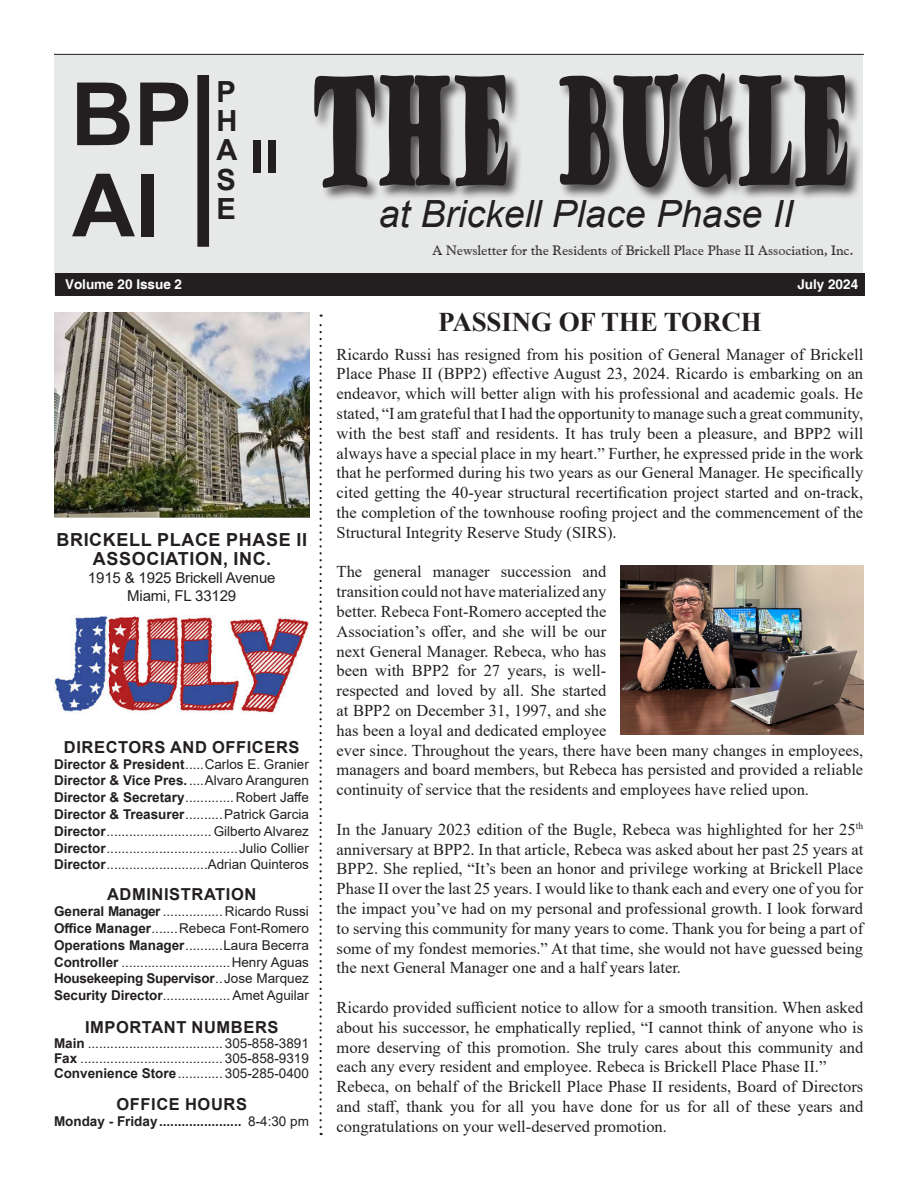
<style>
.page{position:relative;width:918px;height:1188px;background:#fff}
.page>*{position:absolute;margin:0;border:0;box-sizing:border-box;transform-origin:0 0}
.t1{font:147px "Goudy Stout";letter-spacing:-.09em;color:#231f20;scale:.36 1}
.t2{font:700 87.45px "Arial";color:#231f20}
.t3{font:700 45px "Arial";color:#231f20;scale:1.18 1}
.t4{font:italic 37.5px "Arial";color:#231f20}
.t5{font:700 29.1px/29.1px "Arial";color:#231f20;text-align:justify}
.Body_Text{font:700 27px "Times New Roman";letter-spacing:-.005em;color:#231f20}
.t6{font:700 18px "Arial";letter-spacing:.035em;color:#231f20}
.t7{font:16.5px/19.8px "Times New Roman";color:#231f20;text-align:justify}
.t8{font:700 16.5px "Arial";letter-spacing:.035em;color:#231f20}
.t9{font:15px "Arial";letter-spacing:-.01em;color:#231f20}
.t10{font:13.5px "Arial";color:#231f20}
.t11{font:13.5px "Goudy Handtooled BT";color:#231f20}
.t12{font:700 13.5px "Arial";color:#231f20}
.t13{font:700 13.5px "Arial";letter-spacing:-.02em;color:#231f20}
.t14{font:700 13.5px "Helvetica";color:#fff}
.s1{font-weight:700}
.s2{font-weight:400}
</style>
<div class="page">
<div style="left:55px;top:55px;width:808px;height:239px;background:#e7e8e8"></div>
<hr style="left:54px;top:54px;width:810px;height:1px;background:#231f20">
<div style="left:312px;top:72px;width:551px;height:131px;background:#231f20;opacity:.75"></div>
<svg style="left:320px;top:314px;width:2px;height:813px"></svg>
<div style="left:197px;top:75px;width:12px;height:172px;background:#231f20"></div>
<div style="left:55px;top:273px;width:810px;height:23px;background:#231f20"></div>
<img style="left:54px;top:312px;width:256px;height:205px">
<img style="left:54px;top:616px;width:255px;height:98px">
<img style="left:620px;top:566px;width:243px;height:169px">
<p class="t2" style="left:71px;top:53px;width:123px">BP</p>
<p class="t2" style="left:72px;top:144px;width:89px">AI</p>
<p class="t5" style="left:217px;top:78px;width:23px">P H A S E</p>
<p class="t3" style="left:249px;top:125px;width:27px">II</p>
<p class="t1" style="left:309px;top:35px;width:1515px">THE BUGLE</p>
<p class="t4" style="left:379px;top:189px;width:416px">at Brickell Place Phase II</p>
<p class="t11" style="left:432px;top:242px;width:423px">A Newsletter for the Residents of Brickell Place Phase II Association, Inc.</p>
<p class="t14" style="left:65px;top:276px;width:119px">Volume 20 Issue 2</p>
<p class="t14" style="left:797px;top:276px;width:62px">July 2024</p>
<p class="Body_Text" style="left:438px;top:302px;width:325px">PASSING OF THE TORCH</p>
<p class="t7" style="left:337px;top:344px;width:528px">Ricardo Russi has resigned from his position of General Manager of Brickell Place Phase II (BPP2) effective August 23, 2024. Ricardo is embarking on an endeavor, which will better align with his professional and academic goals. He stated, “I am grateful that I had the opportunity to manage such a great community, with the best staff and residents. It has truly been a pleasure, and BPP2 will always have a special place in my heart.” Further, he expressed pride in the work that he performed during his two years as our General Manager. He specifically cited getting the 40-year structural recertification project started and on-track, the completion of the townhouse roofing project and the commencement of the Structural Integrity Reserve Study (SIRS).</p>
<p class="t7" style="left:337px;top:561px;width:528px;text-align:left">The general manager succession and<br>transition could not have materialized any<br>better. Rebeca Font-Romero accepted the<br>Association’s offer, and she will be our<br>next General Manager. Rebeca, who has<br>been with BPP2 for 27 years, is well-<br>respected and loved by all. She started<br>at BPP2 on December 31, 1997, and she<br>has been a loyal and dedicated employee<br>ever since. Throughout the years, there have been many changes in employees, managers and board members, but Rebeca has persisted and provided a reliable continuity of service that the residents and employees have relied upon.</p>
<p class="t7" style="left:337px;top:819px;width:528px">In the January 2023 edition of the Bugle, Rebeca was highlighted for her 25<sup>th </sup>anniversary at BPP2. In that article, Rebeca was asked about her past 25 years at BPP2. She replied, “It’s been an honor and privilege working at Brickell Place Phase II over the last 25 years. I would like to thank each and every one of you for the impact you’ve had on my personal and professional growth. I look forward to serving this community for many years to come. Thank you for being a part of some of my fondest memories.” At that time, she would not have guessed being the next General Manager one and a half years later.</p>
<p class="t7" style="left:337px;top:997px;width:528px">Ricardo provided sufficient notice to allow for a smooth transition. When asked about his successor, he emphatically replied, “I cannot think of anyone who is more deserving of this promotion. She truly cares about this community and each any every resident and employee. Rebeca is Brickell Place Phase II.”</p>
<p class="t7" style="left:337px;top:1076px;width:528px">Rebeca, on behalf of the Brickell Place Phase II residents, Board of Directors and staff, thank you for all you have done for us for all of these years and congratulations on your well-deserved promotion.</p>
<p class="t6" style="left:56px;top:527px;width:252px">BRICKELL PLACE PHASE II</p>
<p class="t6" style="left:93px;top:546px;width:180px">ASSOCIATION, INC.</p>
<p class="t9" style="left:88px;top:568px;width:189px">1915 &amp; 1925 Brickell Avenue</p>
<p class="t9" style="left:127px;top:586px;width:111px">Miami, FL 33129</p>
<p class="t8" style="left:64px;top:735px;width:237px">DIRECTORS AND OFFICERS</p>
<p class="t10" style="left:54px;top:755px;width:256px"><span class="s1">Director &amp; President</span>.....Carlos E. Granier</p>
<p class="t10" style="left:54px;top:771px;width:256px"><span class="s1">Director &amp; Vice Pres.</span>....Alvaro Aranguren</p>
<p class="t10" style="left:54px;top:788px;width:256px"><span class="s1">Director &amp; Secretary</span>.............Robert Jaffe</p>
<p class="t10" style="left:54px;top:805px;width:256px"><span class="s1">Director &amp; Treasurer</span>..........Patrick Garcia</p>
<p class="t10" style="left:54px;top:822px;width:256px"><span class="s1">Director</span>............................ Gilberto Alvarez</p>
<p class="t10" style="left:54px;top:839px;width:256px"><span class="s1">Director</span>...................................Julio Collier</p>
<p class="t10" style="left:54px;top:854px;width:256px"><span class="s1">Director</span>...........................Adrian Quinteros</p>
<p class="t8" style="left:107px;top:883px;width:151px">ADMINISTRATION</p>
<p class="t10" style="left:54px;top:902px;width:256px"><span class="s1">General Manager</span> ................ Ricardo Russi</p>
<p class="t10" style="left:54px;top:919px;width:256px"><span class="s1">Office Manager</span>.......Rebeca Font-Romero</p>
<p class="t10" style="left:54px;top:936px;width:256px"><span class="s1">Operations Manager</span>..........Laura Becerra</p>
<p class="t10" style="left:54px;top:953px;width:256px"><span class="s1">Controller</span> .............................Henry Aguas</p>
<p class="t13" style="left:54px;top:969px;width:256px">Housekeeping Supervisor<span class="s2">..Jose Marquez</span></p>
<p class="t10" style="left:54px;top:986px;width:256px"><span class="s1">Security Director</span>.................. Amet Aguilar</p>
<p class="t8" style="left:85px;top:1016px;width:195px">IMPORTANT NUMBERS</p>
<p class="t10" style="left:54px;top:1034px;width:256px"><span class="s1">Main</span> .................................... 305-858-3891</p>
<p class="t10" style="left:54px;top:1049px;width:256px"><span class="s1">Fax</span> ...................................... 305-858-9319</p>
<p class="t10" style="left:54px;top:1064px;width:256px"><span class="s1">Convenience Store</span>............ 305-285-0400</p>
<p class="t8" style="left:117px;top:1092px;width:132px">OFFICE HOURS</p>
<p class="t12" style="left:54px;top:1112px;width:256px">Monday - Friday...................... <span class="s2">8-4:30 pm</span></p>
</div>
